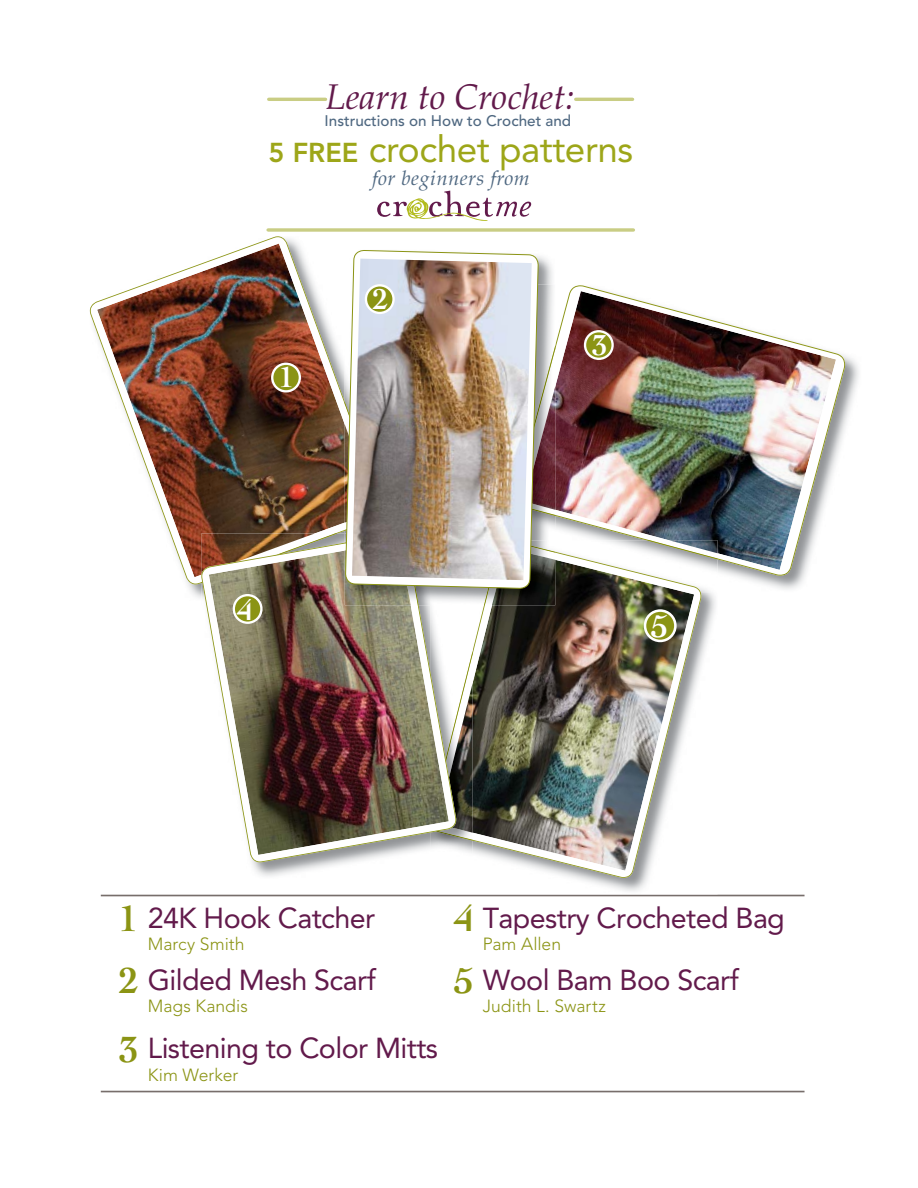
<style>
.page{position:relative;width:918px;height:1188px;background:#fff}
.page>*{position:absolute;margin:0;border:0;box-sizing:border-box;transform-origin:0 0}
.t1{font:36.9px "Avenir LT Std";letter-spacing:-.015em;color:#9da619}
.t2{font:italic 35.55px "Palatino";color:#621a4b}
.t3{font:700 33.3px "Cochin";color:#fff}
.t4{font:700 30.3px "Cochin";color:#fff}
.t5{font:28.65px "Avenir LT Std";letter-spacing:-.02em;color:#621a4b}
.t6{font:italic 20.4px "Palatino";letter-spacing:.02em;color:#4f6881}
.t7{font:300 17.55px "Avenir LT Std";letter-spacing:.005em;color:#8b9414}
.t8{font:500 15.3px "Avenir LT Std";color:#4f6881}
.s1{font-weight:800;font-size:27.15px}
.s2{font-family:"Cochin";font-weight:700;font-size:38.25px;color:#8b9414}
</style>
<div class="page">
<img style="left:742px;top:356px;width:117px;height:234px">
<svg style="left:570px;top:285px;width:275px;height:291px"></svg>
<img style="left:555px;top:291px;width:281px;height:279px">
<hr style="left:101px;top:895px;width:704px;height:1px;background:#776e6b">
<img style="left:97px;top:244px;width:248px;height:333px">
<div style="left:272px;top:364px;width:28px;height:27px;background:#8b9414;border-radius:50%"></div>
<div style="left:271px;top:363px;width:30px;height:30px;border:2px solid #fff;border-radius:50%"></div>
<img style="left:583px;top:592px;width:133px;height:299px">
<img style="left:703px;top:559px;width:15px;height:33px">
<img style="left:703px;top:553px;width:15px;height:6px">
<img style="left:703px;top:540px;width:15px;height:13px">
<svg style="left:547px;top:540px;width:154px;height:338px"></svg>
<img style="left:473px;top:560px;width:221px;height:311px">
<div style="left:585px;top:331px;width:28px;height:28px;background:#8b9414;border-radius:50%"></div>
<div style="left:584px;top:330px;width:30px;height:30px;border:2px solid #fff;border-radius:50%"></div>
<img style="left:457px;top:650px;width:16px;height:203px">
<img style="left:457px;top:651px;width:16px;height:190px">
<img style="left:457px;top:683px;width:16px;height:150px">
<svg style="left:201px;top:534px;width:255px;height:328px"></svg>
<img style="left:209px;top:551px;width:240px;height:304px">
<div style="left:645px;top:611px;width:30px;height:30px;background:#8b9414;border-radius:50%"></div>
<div style="left:644px;top:609px;width:33px;height:33px;border:3px solid #fff;border-radius:50%"></div>
<div style="left:234px;top:595px;width:27px;height:28px;background:#8b9414;border-radius:50%"></div>
<div style="left:233px;top:594px;width:30px;height:30px;border:2px solid #fff;border-radius:50%"></div>
<img style="left:539px;top:285px;width:16px;height:255px">
<img style="left:539px;top:345px;width:16px;height:171px">
<img style="left:539px;top:386px;width:16px;height:124px">
<img style="left:539px;top:540px;width:16px;height:8px">
<img style="left:539px;top:548px;width:16px;height:57px">
<svg style="left:345px;top:250px;width:194px;height:387px"></svg>
<img style="left:352px;top:259px;width:180px;height:321px">
<svg style="left:377px;top:191px;width:154px;height:30px"></svg>
<hr style="left:269px;top:98px;width:57px;height:3px;background:#c9cd84">
<hr style="left:576px;top:98px;width:57px;height:3px;background:#c9cd84">
<svg style="left:268px;top:228px;width:365px;height:4px"></svg>
<div style="left:366px;top:285px;width:28px;height:28px;background:#8b9414;border-radius:50%"></div>
<div style="left:365px;top:284px;width:30px;height:30px;border:2px solid #fff;border-radius:50%"></div>
<hr style="left:101px;top:1091px;width:704px;height:1px;background:#776e6b">
<p class="t2" style="left:326px;top:83px;width:250px">Learn to Crochet:</p>
<p class="t8" style="left:325px;top:112px;width:248px">Instructions on How to Crochet and</p>
<p class="t1" style="left:269px;top:133px;width:366px"><span class="s1">5 FREE</span> crochet patterns</p>
<p class="t6" style="left:372px;top:171px;width:159px">for beginners from</p>
<p class="t4" style="left:279px;top:366px;width:17px">1</p>
<p class="t4" style="left:373px;top:287px;width:17px">2</p>
<p class="t4" style="left:237px;top:598px;width:17px">4</p>
<p class="t4" style="left:592px;top:333px;width:17px">3</p>
<p class="t3" style="left:651px;top:613px;width:19px">5</p>
<p class="t5" style="left:119px;top:905px;width:258px"><span class="s2">1</span> 24K Hook Catcher</p>
<p class="t7" style="left:148px;top:936px;width:98px">Marcy Smith</p>
<p class="t5" style="left:119px;top:967px;width:258px"><span class="s2">2</span> Gilded Mesh Scarf</p>
<p class="t7" style="left:148px;top:998px;width:101px">Mags Kandis</p>
<p class="t5" style="left:119px;top:1036px;width:320px"><span class="s2">3</span> Listening to Color Mitts</p>
<p class="t7" style="left:148px;top:1067px;width:92px">Kim Werker</p>
<p class="t5" style="left:454px;top:905px;width:332px"><span class="s2">4</span> Tapestry Crocheted Bag</p>
<p class="t7" style="left:483px;top:936px;width:80px">Pam Allen</p>
<p class="t5" style="left:454px;top:967px;width:286px"><span class="s2">5</span> Wool Bam Boo Scarf</p>
<p class="t7" style="left:483px;top:998px;width:125px">Judith L. Swartz</p>
</div>
